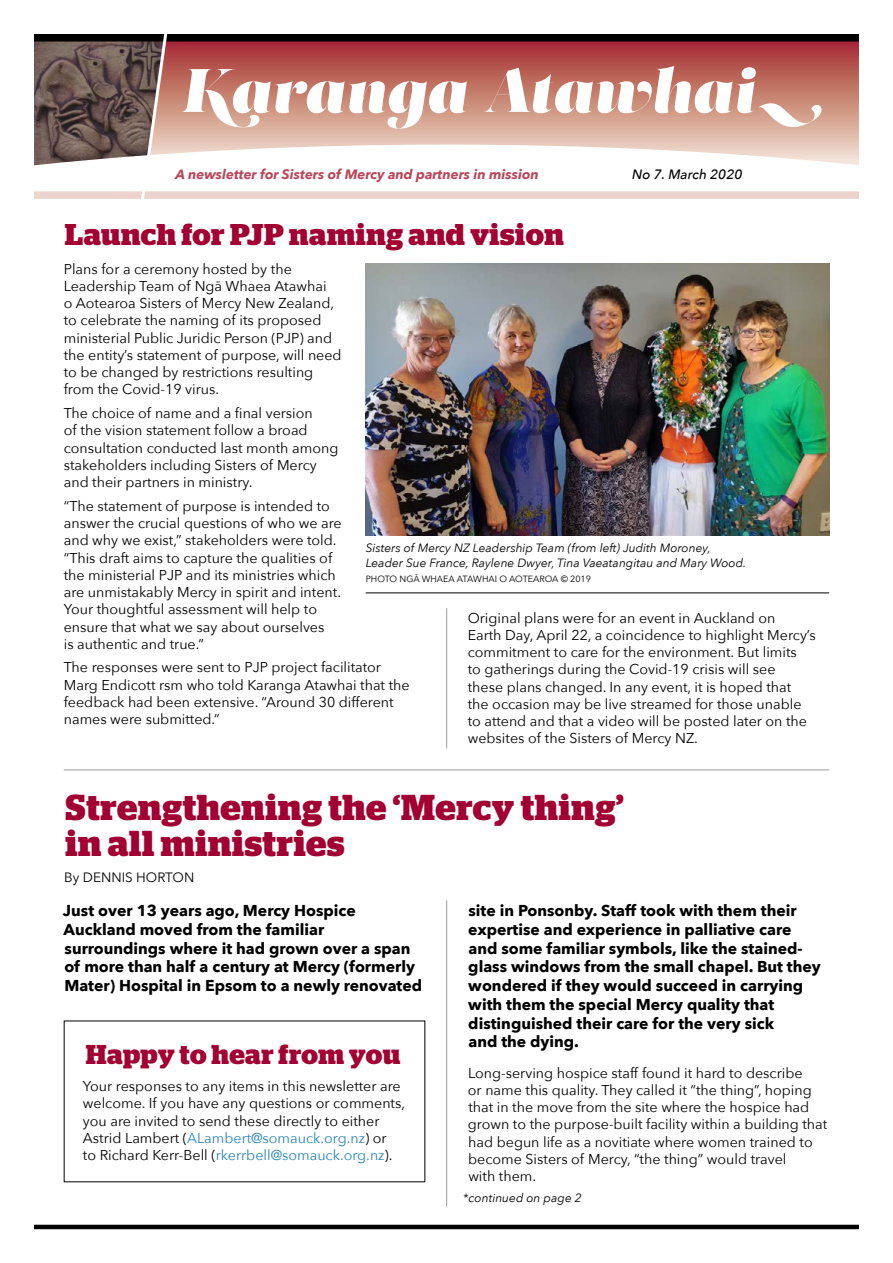
<style>
.page{position:relative;width:893px;height:1263px;background:#fff}
.page>*{position:absolute;margin:0;border:0;box-sizing:border-box;transform-origin:0 0}
.t1{font:700 36px/36px "Stag";letter-spacing:.02em;color:#a20032}
.t2{font:700 30px "Stag";letter-spacing:.02em;color:#a20032}
.t3{font:700 27.15px "Stag";letter-spacing:.015em;color:#a20032}
.t4{font:700 15.75px/18.8px "Avenir Next";color:#000}
.t5{font:14.25px/17.2px "Avenir Next";color:#000}
.t6{font:italic 700 13.5px "Avenir Next";color:#b8475a}
.t7{font:13.5px "Avenir Next";color:#000}
.t8{font:italic 500 13.5px "Avenir Next";color:#000}
.t9{font:italic 12px/15px "Avenir Next";color:#000}
.t10{font:9px "Avenir Next";color:#000}
.s1{color:#2b85ba}
</style>
<div class="page">
<hr style="left:34px;top:1225px;width:825px;height:4px;background:#000">
<hr style="left:64px;top:770px;width:765px;height:1px;background:#000">
<hr style="left:446px;top:900px;width:1px;height:306px;background:#000">
<hr style="left:446px;top:608px;width:1px;height:140px;background:#000">
<hr style="left:366px;top:593px;width:463px;height:1px;background:#000">
<img style="left:366px;top:264px;width:463px;height:272px">
<svg style="left:170px;top:42px;width:689px;height:123px"></svg>
<img style="left:34px;top:42px;width:104px;height:123px">
<div style="left:34px;top:34px;width:825px;height:8px;background:#000"></div>
<svg style="left:182px;top:66px;width:641px;height:64px"></svg>
<div style="left:34px;top:191px;width:825px;height:8px;background:#edd3cd"></div>
<svg style="left:138px;top:34px;width:32px;height:165px"></svg>
<p class="t6" style="left:175px;top:163px;width:365px">A newsletter for Sisters of Mercy and partners in mission</p>
<p class="t8" style="left:632px;top:163px;width:112px">No 7. March 2020</p>
<h2 class="t2" style="left:65px;top:217px;width:500px">Launch for PJP naming and vision</h2>
<p class="t5" style="left:64px;top:259px;width:279px">Plans for a ceremony hosted by the Leadership Team of Ngā Whaea Atawhai<br>o Aotearoa Sisters of Mercy New Zealand, to celebrate the naming of its proposed ministerial Public Juridic Person (PJP) and the entity’s statement of purpose, will need to be changed by restrictions resulting from the Covid-19 virus.</p>
<p class="t5" style="left:64px;top:404px;width:276px">The choice of name and a final version<br>of the vision statement follow a broad consultation conducted last month among stakeholders including Sisters of Mercy and their partners in ministry.</p>
<p class="t5" style="left:64px;top:497px;width:279px">“The statement of purpose is intended to answer the crucial questions of who we are and why we exist,” stakeholders were told. “This draft aims to capture the qualities of the ministerial PJP and its ministries which are unmistakably Mercy in spirit and intent.<br>Your thoughtful assessment will help to ensure that what we say about ourselves<br>is authentic and true.”</p>
<p class="t5" style="left:64px;top:658px;width:347px">The responses were sent to PJP project facilitator Marg Endicott rsm who told Karanga Atawhai that the feedback had been extensive. “Around 30 different names were submitted.”</p>
<p class="t9" style="left:366px;top:540px;width:382px">Sisters of Mercy NZ Leadership Team (from left) Judith Moroney,<br>Leader Sue France, Raylene Dwyer, Tina Vaeatangitau and Mary Wood.</p>
<p class="t10" style="left:366px;top:571px;width:227px">PHOTO NGĀ WHAEA ATAWHAI O AOTEAROA © 2019</p>
<p class="t5" style="left:468px;top:608px;width:349px">Original plans were for an event in Auckland on<br>Earth Day, April 22, a coincidence to highlight Mercy’s commitment to care for the environment. But limits<br>to gatherings during the Covid-19 crisis will see<br>these plans changed. In any event, it is hoped that<br>the occasion may be live streamed for those unable to attend and that a video will be posted later on the websites of the Sisters of Mercy NZ.</p>
<h1 class="t1" style="left:65px;top:789px;width:560px">Strengthening the ‘Mercy thing’ in all ministries</h1>
<p class="t7" style="left:64px;top:866px;width:132px">By DENNIS HORTON</p>
<p class="t4" style="left:63px;top:901px;width:361px">Just over 13 years ago, Mercy Hospice Auckland moved from the familiar surroundings where it had grown over a span of more than half a century at Mercy (formerly Mater) Hospital in Epsom to a newly renovated</p>
<p class="t4" style="left:468px;top:901px;width:354px">site in Ponsonby. Staff took with them their expertise and experience in palliative care and some familiar symbols, like the stained&shy;glass windows from the small chapel. But they wondered if they would succeed in carrying with them the special Mercy quality that distinguished their care for the very sick<br>and the dying.</p>
<p class="t5" style="left:468px;top:1063px;width:361px">Long-serving hospice staff found it hard to describe<br>or name this quality. They called it “the thing”, hoping that in the move from the site where the hospice had grown to the purpose-built facility within a building that had begun life as a novitiate where women trained to become Sisters of Mercy, “the thing” would travel<br>with them.</p>
<p class="t9" style="left:463px;top:1190px;width:120px">*continued on page 2</p>
<h3 class="t3" style="left:86px;top:1039px;width:316px">Happy to hear from you</h3>
<p class="t5" style="left:83px;top:1077px;width:324px">Your responses to any items in this newsletter are welcome. If you have any questions or comments, you are invited to send these directly to either Astrid Lambert (<span class="s1">ALambert@somauck.org.nz</span>) or<br>to Richard Kerr-Bell (<span class="s1">rkerrbell@somauck.org.nz</span>).</p>
</div>
